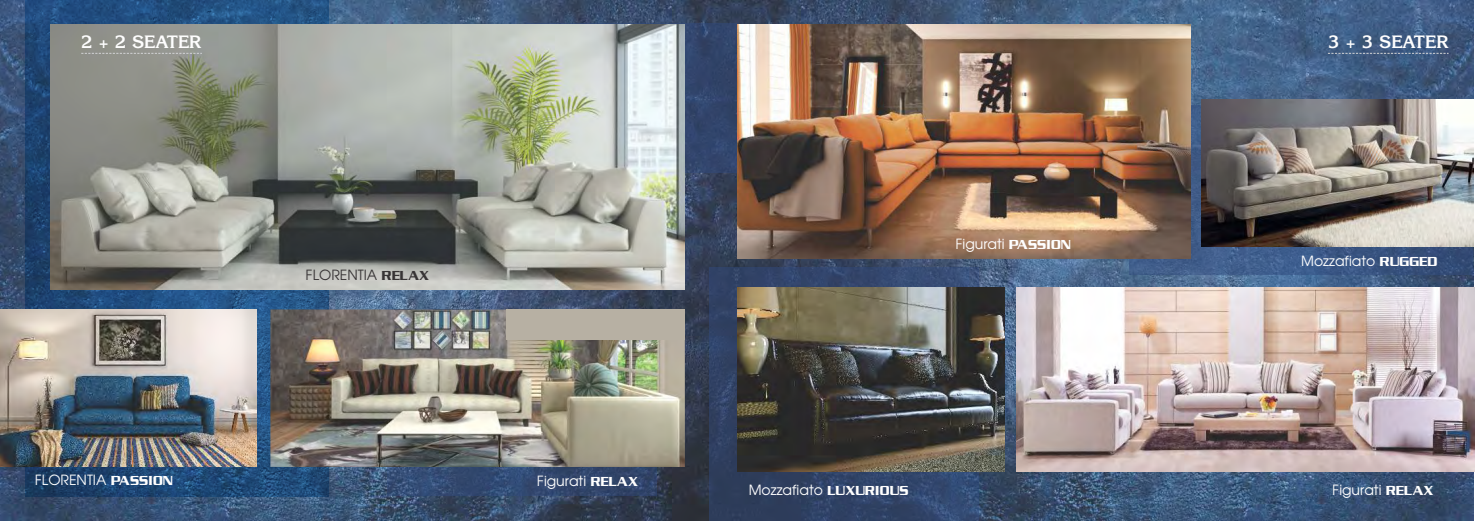
<style>
.page{position:relative;width:1475px;height:521px;background:#fff}
.page>*{position:absolute;margin:0;border:0;box-sizing:border-box;transform-origin:0 0}
.t1{font:700 17.5px "Korinna";color:#fefefe}
.t2{font:14px "Avian";color:#fefefe}
.t3{font:14px "Avian";color:#373435}
.s1{font-family:"Boost SSK"}
</style>
<div class="page">
<img style="left:736px;top:0;width:737px;height:521px">
<div style="left:1129px;top:105px;width:344px;height:170px;background:#314b7f;opacity:.5"></div>
<svg style="left:0;top:0;width:736px;height:521px;background:#3a4e6b"></svg>
<div style="left:25px;top:0;width:304px;height:496px;background:#0098da;opacity:.5"></div>
<div style="left:387px;top:309px;width:270px;height:187px;background:#314b7f;opacity:.5"></div>
<img style="left:0;top:309px;width:256px;height:158px">
<img style="left:270px;top:309px;width:415px;height:158px">
<div style="left:526px;top:24px;width:210px;height:149px;background:#32446b"></div>
<img style="left:51px;top:24px;width:634px;height:265px">
<img style="left:737px;top:25px;width:453px;height:234px">
<img style="left:1201px;top:99px;width:272px;height:147px">
<img style="left:1016px;top:287px;width:458px;height:184px">
<div style="left:709px;top:267px;width:269px;height:254px;background:#314b7f;opacity:.5"></div>
<img style="left:737px;top:287px;width:267px;height:184px">
<div style="left:507px;top:309px;width:178px;height:31px;background:#b7b0a3"></div>
<svg style="left:1327px;top:53px;width:121px;height:1px"></svg>
<svg style="left:81px;top:53px;width:121px;height:1px"></svg>
<p class="t1" style="left:81px;top:35px;width:122px">2 + 2 SEATER</p>
<p class="t3" style="left:306px;top:269px;width:125px">FLORENTIA <span class="s1">RELAX</span></p>
<p class="t2" style="left:35px;top:475px;width:139px">FLORENTIA <span class="s1">PASSION</span></p>
<p class="t2" style="left:537px;top:475px;width:102px">Figurati <span class="s1">RELAX</span></p>
<p class="t2" style="left:955px;top:239px;width:117px">Figurati <span class="s1">PASSION</span></p>
<p class="t2" style="left:748px;top:484px;width:161px">Mozzafiato <span class="s1">LUXURIOUS</span></p>
<p class="t1" style="left:1328px;top:35px;width:122px">3 + 3 SEATER</p>
<p class="t2" style="left:1301px;top:255px;width:138px">Mozzafiato <span class="s1">RUGGED</span></p>
<p class="t2" style="left:1332px;top:484px;width:102px">Figurati <span class="s1">RELAX</span></p>
</div>
